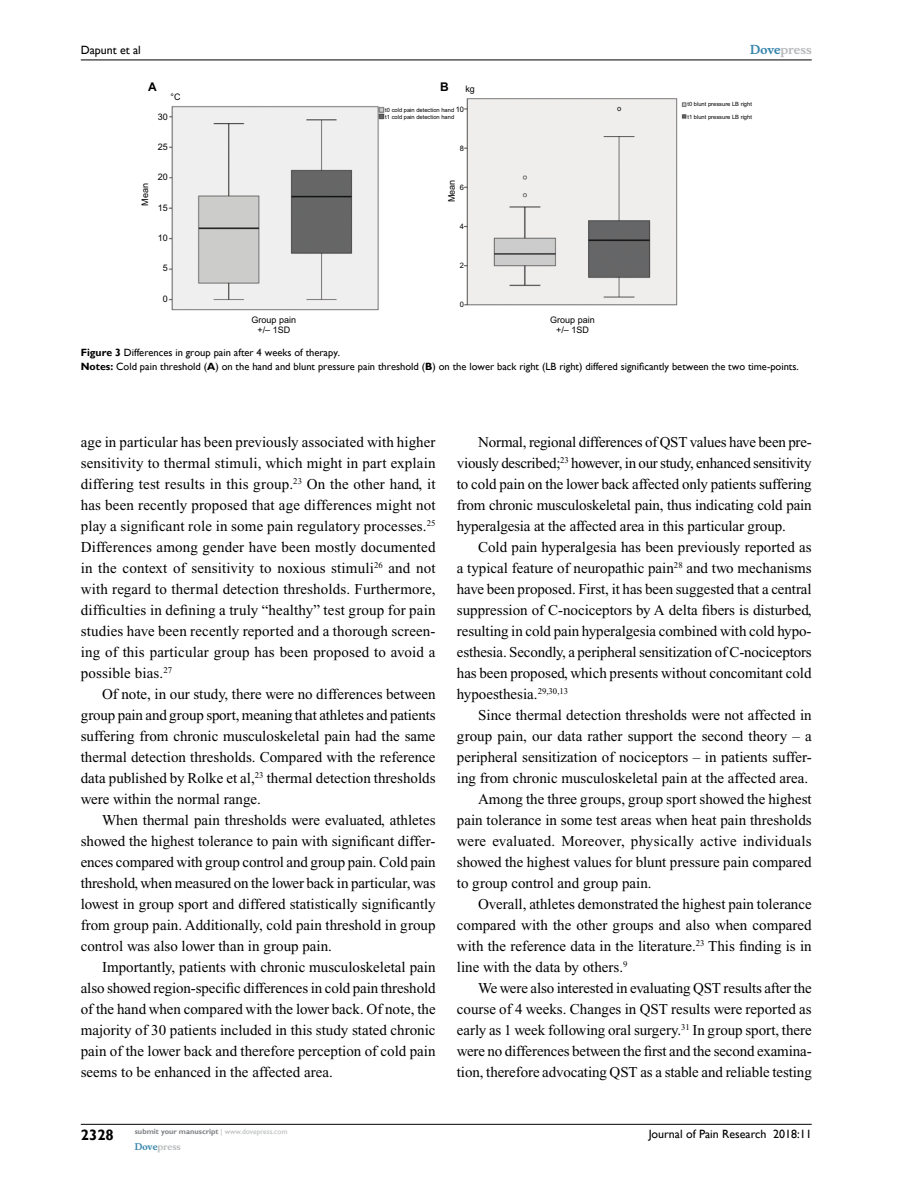
<style>
.page{position:relative;width:918px;height:1188px;background:#fff}
.page>*{position:absolute;margin:0;border:0;box-sizing:border-box;transform-origin:0 0}
.t1{font:15px/21px "Times New Roman";color:#000;text-align:justify}
.t2{font:700 15px "Gill Sans";color:#000}
.t3{font:12px "Gill Sans";color:#000}
.t4{font:700 12px "Musee";color:#b8babc}
.t5{font:700 12px "Arial";color:#000}
.t6{font:10.5px/13.5px "Gill Sans";color:#000}
.t7{font:9px/10.8px "Arial";color:#000;text-align:center}
.t8{font:700 9px "Musee";color:#b8babc}
.t9{font:700 7.5px "Gill Sans";color:#808285}
.t10{font:7.5px "Arial";color:#000}
.t11{font:5.7px/7.1px "Arial";color:#000}
.s1{color:#3785ad}
.s2{font-weight:700}
.s3{font-weight:400;color:#b8babc}
</style>
<div class="page">
<hr style="left:81px;top:1124px;width:731px;height:1px;background:#000">
<hr style="left:81px;top:60px;width:731px;height:1px;background:#000">
<img style="left:169px;top:99px;width:517px;height:211px">
<p class="t3" style="left:81px;top:43px;width:62px">Dapunt et al</p>
<p class="t5" style="left:148px;top:78px;width:10px">A</p>
<p class="t7" style="left:170px;top:91px;width:12px">°C</p>
<p class="t5" style="left:440px;top:78px;width:10px">B</p>
<p class="t7" style="left:465px;top:83px;width:11px">kg</p>
<p class="t7" style="left:140px;top:206px;width:24px;rotate:-90deg">Mean</p>
<p class="t10" style="left:456px;top:104px;width:10px">10</p>
<p class="t7" style="left:158px;top:111px;width:12px">30</p>
<p class="t11" style="left:385px;top:106px;width:71px">t0 cold pain detection hand t1 cold pain detection hand</p>
<p class="t7" style="left:158px;top:142px;width:12px">25</p>
<p class="t7" style="left:158px;top:172px;width:12px">20</p>
<p class="t7" style="left:158px;top:202px;width:12px">15</p>
<p class="t7" style="left:158px;top:233px;width:12px">10</p>
<p class="t7" style="left:163px;top:263px;width:7px">5</p>
<p class="t7" style="left:163px;top:294px;width:7px">0</p>
<p class="t10" style="left:460px;top:143px;width:6px">8</p>
<p class="t7" style="left:446px;top:202px;width:24px;rotate:-90deg">Mean</p>
<p class="t10" style="left:460px;top:182px;width:6px">6</p>
<p class="t10" style="left:460px;top:221px;width:6px">4</p>
<p class="t10" style="left:460px;top:261px;width:6px">2</p>
<p class="t10" style="left:460px;top:300px;width:6px">0</p>
<p class="t7" style="left:252px;top:314px;width:46px">Group pain +/– 1SD</p>
<p class="t7" style="left:550px;top:314px;width:46px">Group pain +/– 1SD</p>
<p class="t4" style="left:750px;top:43px;width:63px"><span class="s1">Dove</span>press</p>
<p class="t11" style="left:687px;top:100px;width:66px">t0 blunt pressure LB right</p>
<p class="t11" style="left:687px;top:113px;width:66px">t1 blunt pressure LB right</p>
<p class="t6" style="left:81px;top:346px;width:720px"><span class="s2">Figure 3</span> Differences in group pain after 4 weeks of therapy.<br><span class="s2">Notes:</span> Cold pain threshold (<span class="s2">A</span>) on the hand and blunt pressure pain threshold (<span class="s2">B</span>) on the lower back right (LB right) differed significantly between the two time-points.</p>
<p class="t1" style="left:81px;top:431px;width:356px">age in particular has been previously associated with higher sensitivity to thermal stimuli, which might in part explain differing test results in this group.<sup>23</sup> On the other hand, it has been recently proposed that age differences might not play a significant role in some pain regulatory processes.<sup>25<br></sup>Differences among gender have been mostly documented in the context of sensitivity to noxious stimuli<sup>26</sup> and not with regard to thermal detection thresholds. Furthermore, difficulties in defining a truly “healthy” test group for pain studies have been recently reported and a thorough screen&shy;ing of this particular group has been proposed to avoid a possible bias.<sup>27</sup></p>
<p class="t1" style="left:81px;top:683px;width:356px;text-indent:21px">Of note, in our study, there were no differences between group pain and group sport, meaning that athletes and patients suffering from chronic musculoskeletal pain had the same thermal detection thresholds. Compared with the reference data published by Rolke et al,<sup>23</sup> thermal detection thresholds were within the normal range.</p>
<p class="t1" style="left:81px;top:809px;width:356px;text-indent:21px">When thermal pain thresholds were evaluated, athletes showed the highest tolerance to pain with significant differ&shy;ences compared with group control and group pain. Cold pain threshold, when measured on the lower back in particular, was lowest in group sport and differed statistically significantly from group pain. Additionally, cold pain threshold in group control was also lower than in group pain.</p>
<p class="t1" style="left:81px;top:956px;width:356px;text-indent:21px">Importantly, patients with chronic musculoskeletal pain also showed region-specific differences in cold pain threshold of the hand when compared with the lower back. Of note, the majority of 30 patients included in this study stated chronic pain of the lower back and therefore perception of cold pain seems to be enhanced in the affected area.</p>
<p class="t1" style="left:457px;top:431px;width:356px;text-indent:21px">Normal, regional differences of QST values have been pre&shy;viously described;<sup>23</sup> however, in our study, enhanced sensitivity to cold pain on the lower back affected only patients suffering from chronic musculoskeletal pain, thus indicating cold pain hyperalgesia at the affected area in this particular group.</p>
<p class="t1" style="left:457px;top:536px;width:356px;text-indent:21px">Cold pain hyperalgesia has been previously reported as a typical feature of neuropathic pain<sup>28</sup> and two mechanisms have been proposed. First, it has been suggested that a central suppression of C-nociceptors by A delta fibers is disturbed, resulting in cold pain hyperalgesia combined with cold hypo&shy;esthesia. Secondly, a peripheral sensitization of C-nociceptors has been proposed, which presents without concomitant cold hypoesthesia.<sup>29,30,13</sup></p>
<p class="t1" style="left:478px;top:704px;width:335px">Since thermal detection thresholds were not affected in</p>
<p class="t1" style="left:457px;top:725px;width:356px">group pain, our data rather support the second theory – a</p>
<p class="t1" style="left:457px;top:746px;width:356px">peripheral sensitization of nociceptors – in patients suffer-</p>
<p class="t1" style="left:457px;top:767px;width:353px">ing from chronic musculoskeletal pain at the affected area.</p>
<p class="t1" style="left:478px;top:788px;width:335px">Among the three groups, group sport showed the highest</p>
<p class="t1" style="left:457px;top:809px;width:356px">pain tolerance in some test areas when heat pain thresholds</p>
<p class="t1" style="left:457px;top:830px;width:356px">were evaluated. Moreover, physically active individuals</p>
<p class="t1" style="left:457px;top:851px;width:356px">showed the highest values for blunt pressure pain compared</p>
<p class="t1" style="left:457px;top:872px;width:196px">to group control and group pain.</p>
<p class="t1" style="left:478px;top:893px;width:335px">Overall, athletes demonstrated the highest pain tolerance</p>
<p class="t1" style="left:457px;top:914px;width:356px">compared with the other groups and also when compared</p>
<p class="t1" style="left:457px;top:935px;width:356px">with the reference data in the literature.<sup>23</sup> This finding is in</p>
<p class="t1" style="left:457px;top:956px;width:172px">line with the data by others.<sup>9</sup></p>
<p class="t1" style="left:478px;top:977px;width:335px">We were also interested in evaluating QST results after the</p>
<p class="t1" style="left:457px;top:998px;width:356px">course of 4 weeks. Changes in QST results were reported as</p>
<p class="t1" style="left:457px;top:1019px;width:356px">early as 1 week following oral surgery.<sup>31</sup> In group sport, there</p>
<p class="t1" style="left:457px;top:1040px;width:356px">were no differences between the first and the second examina-</p>
<p class="t1" style="left:457px;top:1061px;width:356px">tion, therefore advocating QST as a stable and reliable testing</p>
<p class="t2" style="left:81px;top:1126px;width:35px">2328</p>
<p class="t9" style="left:135px;top:1127px;width:154px">submit your manuscript <span class="s3">| www.dovepress.com</span></p>
<p class="t8" style="left:135px;top:1141px;width:48px"><span class="s1">Dove</span>press</p>
<p class="t3" style="left:649px;top:1127px;width:164px">Journal of Pain Research 2018:11</p>
</div>
